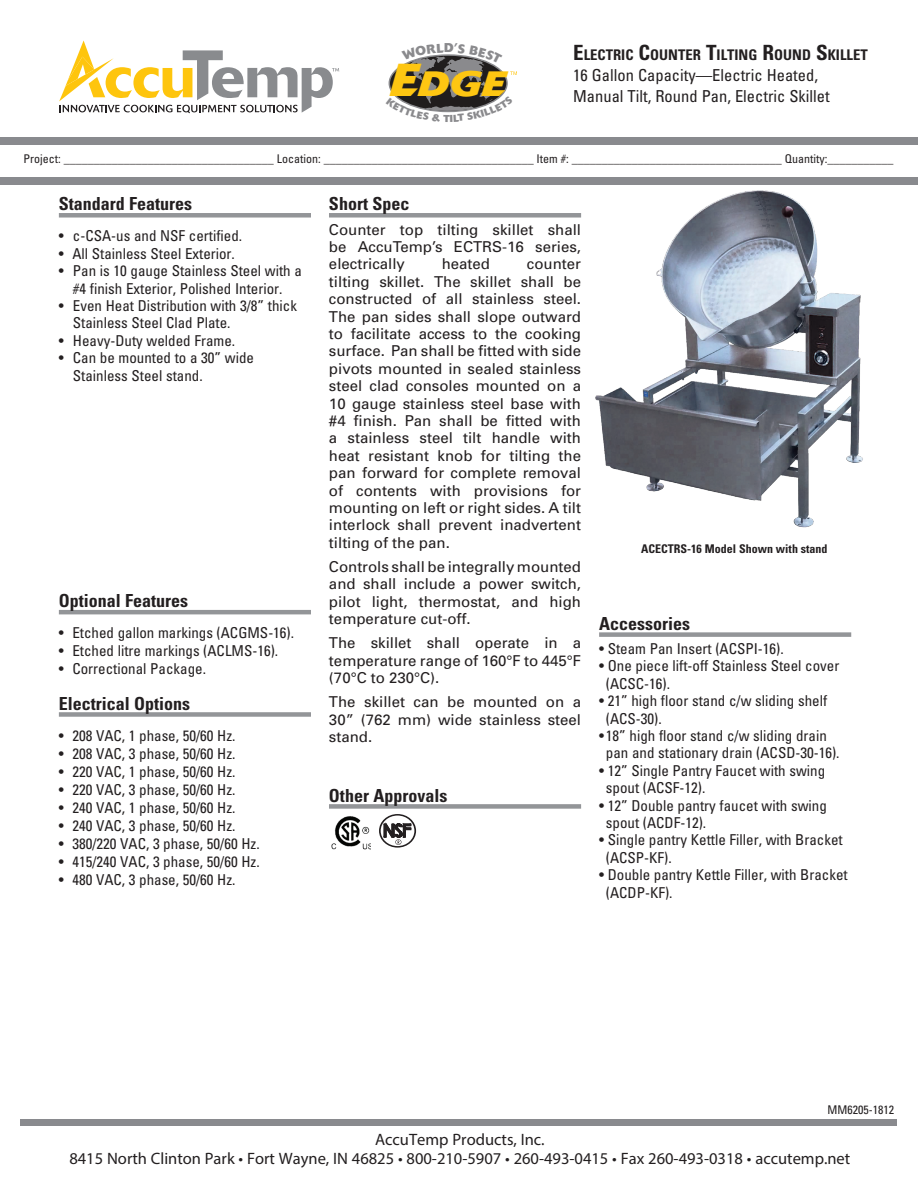
<style>
.page{position:relative;width:918px;height:1188px;background:#fff}
.page>*{position:absolute;margin:0;border:0;box-sizing:border-box;transform-origin:0 0}
.t1{font:italic 700 34.95px "Delta";color:#fec612;scale:1.16 1}
.t2{font:700 condensed 18px "Univers";color:#231f20}
.t3{font:16.5px/19.8px "Myriad Pro";color:#231f20;text-align:center}
.t4{font:condensed 16.5px/21px "Univers";color:#231f20}
.t5{font:condensed 15px/17.4px "Univers";color:#231f20}
.t6{font:15px/17.4px "Univers";color:#231f20;text-align:justify}
.t7{font:700 condensed 14.7px "Univers";color:#231f20}
.t8{font:700 12.75px "Delta";color:#8a8a8d}
.t9{font:condensed 12px "Univers";color:#231f20}
.t10{font:700 condensed 12px "Univers";color:#231f20}
.s1{font-size:45.75px}
.s2{font-size:21px}
</style>
<div class="page">
<div style="left:59px;top:213px;width:252px;height:5px;background:#939598"></div>
<hr style="left:59px;top:610px;width:252px;height:4px;background:#939598">
<div style="left:59px;top:712px;width:252px;height:5px;background:#939598"></div>
<div style="left:329px;top:213px;width:252px;height:5px;background:#939598"></div>
<div style="left:329px;top:804px;width:252px;height:5px;background:#939598"></div>
<div style="left:599px;top:632px;width:252px;height:5px;background:#939598"></div>
<div style="left:379px;top:814px;width:37px;height:34px;border:2px solid #231f20;border-radius:50%"></div>
<svg style="left:384px;top:824px;width:28px;height:24px"></svg>
<img style="left:331px;top:816px;width:40px;height:34px">
<img style="left:595px;top:190px;width:268px;height:338px">
<div style="left:0;top:137px;width:918px;height:7px;background:#898a8e"></div>
<div style="left:0;top:178px;width:918px;height:7px;background:#898a8e"></div>
<div style="left:21px;top:1119px;width:876px;height:6px;background:#898a8e"></div>
<svg style="left:59px;top:40px;width:280px;height:73px"></svg>
<svg style="left:388px;top:54px;width:129px;height:59px"></svg>
<p class="t8" style="left:444px;top:40px;width:11px">D</p>
<h1 class="t1" style="left:389px;top:62px;width:102px"><span class="s1">E</span>DGE</h1>
<p class="t7" style="left:573px;top:46px;width:296px"><span class="s2">E</span>LECTRIC <span class="s2">C</span>OUNTER <span class="s2">T</span>ILTING <span class="s2">R</span>OUND <span class="s2">S</span>KILLET</p>
<p class="t4" style="left:573px;top:65px;width:258px">16 Gallon Capacity—Electric Heated,<br>Manual Tilt, Round Pan, Electric Skillet</p>
<p class="t9" style="left:24px;top:151px;width:871px">Project: ___________________________________ Location: ___________________________________ Item #: ___________________________________ Quantity:___________</p>
<p class="t2" style="left:59px;top:193px;width:135px">Standard Features</p>
<p class="t5" style="left:59px;top:227px;width:185px">• c-CSA-us and NSF certified.</p>
<p class="t5" style="left:59px;top:244px;width:178px">• All Stainless Steel Exterior.</p>
<p class="t5" style="left:59px;top:262px;width:244px;text-align:center">• Pan is 10 gauge Stainless Steel with a #4 finish Exterior, Polished Interior.</p>
<p class="t5" style="left:73px;top:297px;width:226px;text-indent:-14px">• Even Heat Distribution with 3/8” thick<br>Stainless Steel Clad Plate.</p>
<p class="t5" style="left:59px;top:331px;width:178px">• Heavy-Duty welded Frame.</p>
<p class="t5" style="left:73px;top:349px;width:183px;text-indent:-14px">• Can be mounted to a 30” wide<br>Stainless Steel stand.</p>
<p class="t2" style="left:59px;top:590px;width:131px">Optional Features</p>
<p class="t5" style="left:59px;top:624px;width:237px">• Etched gallon markings (ACGMS-16).</p>
<p class="t5" style="left:59px;top:642px;width:221px">• Etched litre markings (ACLMS-16).</p>
<p class="t5" style="left:59px;top:659px;width:149px">• Correctional Package.</p>
<p class="t2" style="left:59px;top:692px;width:133px">Electrical Options</p>
<p class="t5" style="left:59px;top:727px;width:178px">• 208 VAC, 1 phase, 50/60 Hz.</p>
<p class="t5" style="left:59px;top:745px;width:178px">• 208 VAC, 3 phase, 50/60 Hz.</p>
<p class="t5" style="left:59px;top:763px;width:178px">• 220 VAC, 1 phase, 50/60 Hz.</p>
<p class="t5" style="left:59px;top:781px;width:178px">• 220 VAC, 3 phase, 50/60 Hz.</p>
<p class="t5" style="left:59px;top:799px;width:178px">• 240 VAC, 1 phase, 50/60 Hz.</p>
<p class="t5" style="left:59px;top:817px;width:178px">• 240 VAC, 3 phase, 50/60 Hz.</p>
<p class="t5" style="left:59px;top:835px;width:202px">• 380/220 VAC, 3 phase, 50/60 Hz.</p>
<p class="t5" style="left:59px;top:853px;width:202px">• 415/240 VAC, 3 phase, 50/60 Hz.</p>
<p class="t5" style="left:59px;top:871px;width:178px">• 480 VAC, 3 phase, 50/60 Hz.</p>
<p class="t2" style="left:329px;top:193px;width:82px">Short Spec</p>
<p class="t6" style="left:329px;top:221px;width:254px">Counter top tilting skillet shall be AccuTemp’s ECTRS-16 series, electrically</p>
<p class="t6" style="left:442px;top:256px;width:50px">heated</p>
<p class="t6" style="left:329px;top:256px;width:254px;text-indent:198px">counter tilting skillet. The skillet shall be constructed of all stainless steel.<br>The pan sides shall slope outward to facilitate access to the cooking surface. Pan shall be fitted with side pivots mounted in sealed stainless steel clad consoles mounted on a 10 gauge stainless steel base with #4 finish. Pan shall be fitted with a stainless steel tilt handle with heat resistant knob for tilting the pan forward for complete removal of contents with provisions for mounting on left or right sides. A tilt interlock shall prevent inadvertent tilting of the pan.</p>
<p class="t6" style="left:329px;top:558px;width:254px">Controls shall be integrally mounted and shall include a power switch, pilot light, thermostat, and high temperature cut-off.</p>
<p class="t6" style="left:329px;top:634px;width:254px">The skillet shall operate in a temperature range of 160°F to 445°F (70°C to 230°C).</p>
<p class="t6" style="left:329px;top:693px;width:254px">The skillet can be mounted on a 30” (762 mm) wide stainless steel stand.</p>
<p class="t2" style="left:329px;top:784px;width:120px">Other Approvals</p>
<p class="t10" style="left:641px;top:541px;width:188px">ACECTRS-16 Model Shown with stand</p>
<p class="t2" style="left:599px;top:612px;width:92px">Accessories</p>
<p class="t5" style="left:599px;top:640px;width:186px">• Steam Pan Insert (ACSPI-16).</p>
<p class="t5" style="left:606px;top:657px;width:235px;text-indent:-7px">• One piece lift-off Stainless Steel cover (ACSC-16).</p>
<p class="t5" style="left:606px;top:692px;width:223px;text-indent:-7px">• 21” high floor stand c/w sliding shelf (ACS-30).</p>
<p class="t5" style="left:606px;top:727px;width:235px;text-indent:-7px">• 18” high floor stand c/w sliding drain pan and stationary drain (ACSD-30-16).</p>
<p class="t5" style="left:606px;top:761px;width:221px;text-indent:-7px">• 12” Single Pantry Faucet with swing spout (ACSF-12).</p>
<p class="t5" style="left:606px;top:796px;width:222px;text-indent:-7px">• 12” Double pantry faucet with swing spout (ACDF-12).</p>
<p class="t5" style="left:606px;top:831px;width:238px;text-indent:-7px">• Single pantry Kettle Filler, with Bracket (ACSP-KF).</p>
<p class="t5" style="left:606px;top:866px;width:243px;text-indent:-7px">• Double pantry Kettle Filler, with Bracket (ACDP-KF).</p>
<p class="t9" style="left:827px;top:1102px;width:68px">MM6205-1812</p>
<p class="t3" style="left:69px;top:1129px;width:782px">AccuTemp Products, Inc.<br>8415 North Clinton Park • Fort Wayne, IN 46825 • 800-210-5907 • 260-493-0415 • Fax 260-493-0318 • accutemp.net</p>
</div>
